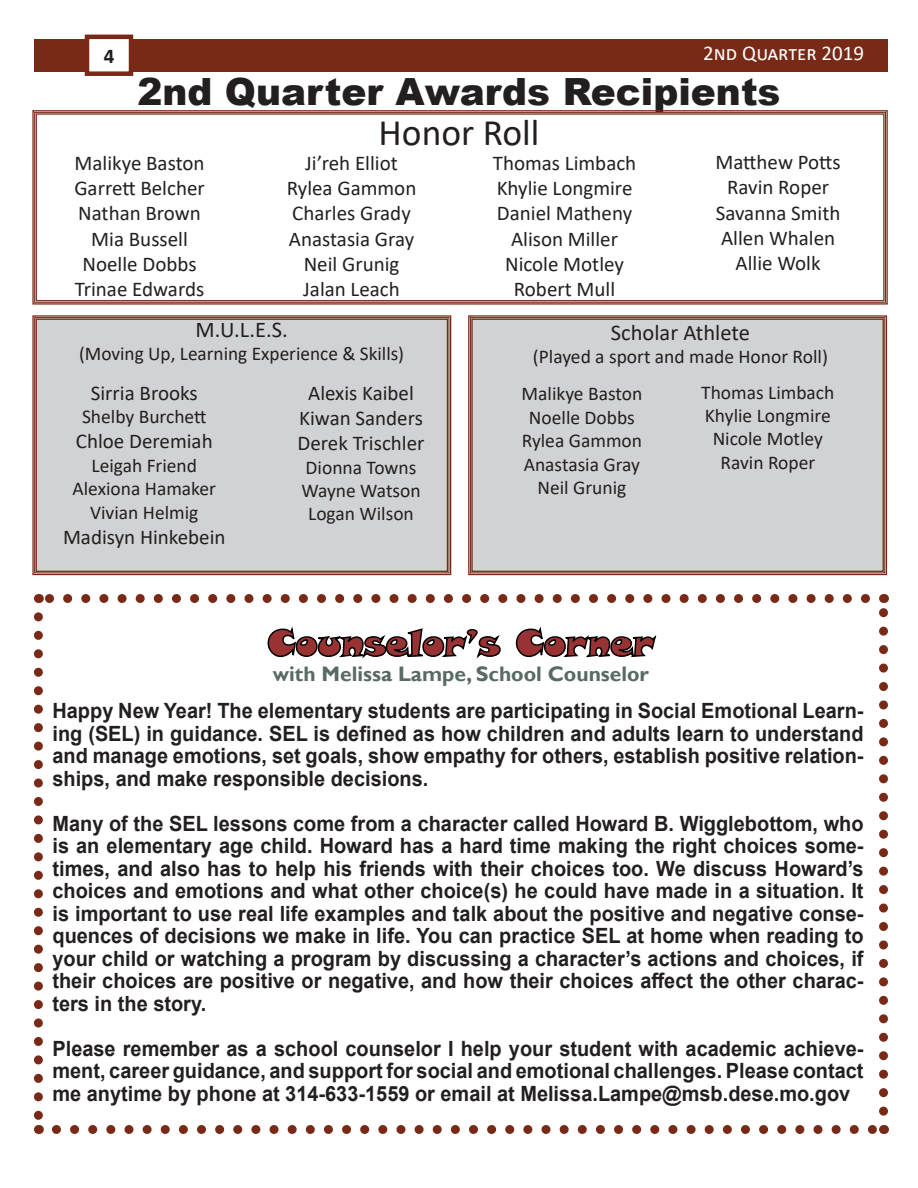
<style>
.page{position:relative;width:918px;height:1188px;background:#fff}
.page>*{position:absolute;margin:0;border:0;box-sizing:border-box;transform-origin:0 0}
.t1{font:900 37.5px "Arial";color:#231f20}
.t2{font:37.5px "Calibri";color:#231f20}
.t3{font:36px "Snap ITC";color:#933}
.t4{font:22.5px "Calibri";color:#231f20}
.t5{font:700 21px/22.5px "Arial";color:#231f20;text-align:justify;scale:.95 1}
.t6{font:21px "Calibri";color:#231f20}
.t7{font:700 21px "Gill Sans";color:#586a63}
.t8{font:21px "Calibri";color:#fff}
.t9{font:700 21px "Calibri";color:#231f20}
.t10{font:19.5px "Calibri";color:#231f20}
</style>
<div class="page">
<div style="left:35px;top:39px;width:853px;height:32px;background:#782a17"></div>
<svg style="left:82px;top:34px;width:54px;height:42px"></svg>
<svg style="left:32px;top:110px;width:856px;height:195px"></svg>
<div style="left:36px;top:113px;width:849px;height:188px;border:1px solid #782a17"></div>
<svg style="left:468px;top:315px;width:420px;height:261px;background:#cbc8c8"></svg>
<div style="left:471px;top:319px;width:413px;height:253px;border:1px solid #782a17"></div>
<div style="left:32px;top:315px;width:420px;height:261px;background:#d1d2d4"></div>
<div style="left:36px;top:319px;width:412px;height:253px;border:1px solid #782a17"></div>
<svg style="left:56px;top:1125px;width:819px;height:9px"></svg>
<svg style="left:47px;top:594px;width:819px;height:9px"></svg>
<svg style="left:34px;top:617px;width:9px;height:517px"></svg>
<svg style="left:879px;top:594px;width:9px;height:517px"></svg>
<svg style="left:267px;top:626px;width:234px;height:33px"></svg>
<svg style="left:515px;top:626px;width:142px;height:32px"></svg>
<p class="t9" style="left:104px;top:41px;width:12px">4</p>
<p class="t8" style="left:703px;top:38px;width:162px">2nd Quarter 2019</p>
<p class="t1" style="left:137px;top:65px;width:645px">2nd Quarter Awards Recipients</p>
<p class="t2" style="left:379px;top:107px;width:162px">Honor Roll</p>
<p class="t6" style="left:305px;top:148px;width:94px">Ji’reh Elliot</p>
<p class="t6" style="left:287px;top:174px;width:131px">Rylea Gammon</p>
<p class="t6" style="left:292px;top:199px;width:120px">Charles Grady</p>
<p class="t6" style="left:289px;top:224px;width:127px">Anastasia Gray</p>
<p class="t6" style="left:304px;top:249px;width:97px">Neil Grunig</p>
<p class="t6" style="left:303px;top:274px;width:98px">Jalan Leach</p>
<p class="t6" style="left:716px;top:148px;width:127px">Matthew Potts</p>
<p class="t6" style="left:727px;top:173px;width:104px">Ravin Roper</p>
<p class="t6" style="left:716px;top:198px;width:126px">Savanna Smith</p>
<p class="t6" style="left:721px;top:223px;width:116px">Allen Whalen</p>
<p class="t6" style="left:736px;top:248px;width:87px">Allie Wolk</p>
<p class="t6" style="left:493px;top:148px;width:145px">Thomas Limbach</p>
<p class="t6" style="left:497px;top:174px;width:137px">Khylie Longmire</p>
<p class="t6" style="left:497px;top:199px;width:137px">Daniel Matheny</p>
<p class="t6" style="left:511px;top:224px;width:108px">Alison Miller</p>
<p class="t6" style="left:505px;top:249px;width:120px">Nicole Motley</p>
<p class="t6" style="left:514px;top:274px;width:103px">Robert Mull</p>
<p class="t6" style="left:75px;top:148px;width:132px">Malikye Baston</p>
<p class="t6" style="left:74px;top:174px;width:132px">Garrett Belcher</p>
<p class="t6" style="left:78px;top:199px;width:124px">Nathan Brown</p>
<p class="t6" style="left:91px;top:224px;width:98px">Mia Bussell</p>
<p class="t6" style="left:83px;top:249px;width:116px">Noelle Dobbs</p>
<p class="t6" style="left:75px;top:274px;width:131px">Trinae Edwards</p>
<p class="t4" style="left:196px;top:314px;width:94px">M.U.L.E.S.</p>
<p class="t10" style="left:79px;top:340px;width:327px">(Moving Up, Learning Experience &amp; Skills)</p>
<p class="t6" style="left:308px;top:378px;width:107px">Alexis Kaibel</p>
<p class="t6" style="left:299px;top:403px;width:125px">Kiwan Sanders</p>
<p class="t6" style="left:298px;top:429px;width:128px">Derek Trischler</p>
<p class="t10" style="left:306px;top:454px;width:112px">Dionna Towns</p>
<p class="t10" style="left:301px;top:477px;width:121px">Wayne Watson</p>
<p class="t10" style="left:308px;top:500px;width:107px">Logan Wilson</p>
<p class="t6" style="left:91px;top:378px;width:108px">Sirria Brooks</p>
<p class="t10" style="left:82px;top:403px;width:126px">Shelby Burchett</p>
<p class="t6" style="left:76px;top:427px;width:138px">Chloe Deremiah</p>
<p class="t10" style="left:92px;top:452px;width:107px">Leigah Friend</p>
<p class="t10" style="left:73px;top:475px;width:145px">Alexiona Hamaker</p>
<p class="t10" style="left:90px;top:499px;width:110px">Vivian Helmig</p>
<p class="t6" style="left:63px;top:522px;width:164px">Madisyn Hinkebein</p>
<p class="t4" style="left:611px;top:317px;width:140px">Scholar Athlete</p>
<p class="t10" style="left:533px;top:343px;width:297px">(Played a sport and made Honor Roll)</p>
<p class="t10" style="left:522px;top:380px;width:122px">Malikye Baston</p>
<p class="t10" style="left:529px;top:404px;width:107px">Noelle Dobbs</p>
<p class="t10" style="left:522px;top:427px;width:122px">Rylea Gammon</p>
<p class="t10" style="left:524px;top:451px;width:118px">Anastasia Gray</p>
<p class="t10" style="left:537px;top:474px;width:90px">Neil Grunig</p>
<p class="t10" style="left:701px;top:379px;width:135px">Thomas Limbach</p>
<p class="t10" style="left:705px;top:402px;width:128px">Khylie Longmire</p>
<p class="t10" style="left:713px;top:425px;width:112px">Nicole Motley</p>
<p class="t10" style="left:720px;top:449px;width:96px">Ravin Roper</p>
<p class="t3" style="left:268px;top:619px;width:388px">Counselor’s Corner</p>
<p class="t7" style="left:273px;top:661px;width:378px">with Melissa Lampe, School Counselor</p>
<p class="t5" style="left:52px;top:700px;width:855px">Happy New Year! The elementary students are participating in Social Emotional Learn&shy;ing (SEL) in guidance. SEL is defined as how children and adults learn to understand and manage emotions, set goals, show empathy for others, establish positive relation&shy;ships, and make responsible decisions.</p>
<p class="t5" style="left:52px;top:812px;width:855px">Many of the SEL lessons come from a character called Howard B. Wigglebottom, who is an elementary age child. Howard has a hard time making the right choices some&shy;times, and also has to help his friends with their choices too. We discuss Howard’s choices and emotions and what other choice(s) he could have made in a situation. It is important to use real life examples and talk about the positive and negative conse&shy;quences of decisions we make in life. You can practice SEL at home when reading to your child or watching a program by discussing a character’s actions and choices, if their choices are positive or negative, and how their choices affect the other charac&shy;ters in the story.</p>
<p class="t5" style="left:52px;top:1037px;width:855px">Please remember as a school counselor I help your student with academic achieve&shy;ment, career guidance, and support for social and emotional challenges. Please contact me anytime by phone at 314-633-1559 or email at Melissa.Lampe@msb.dese.mo.gov</p>
</div>
